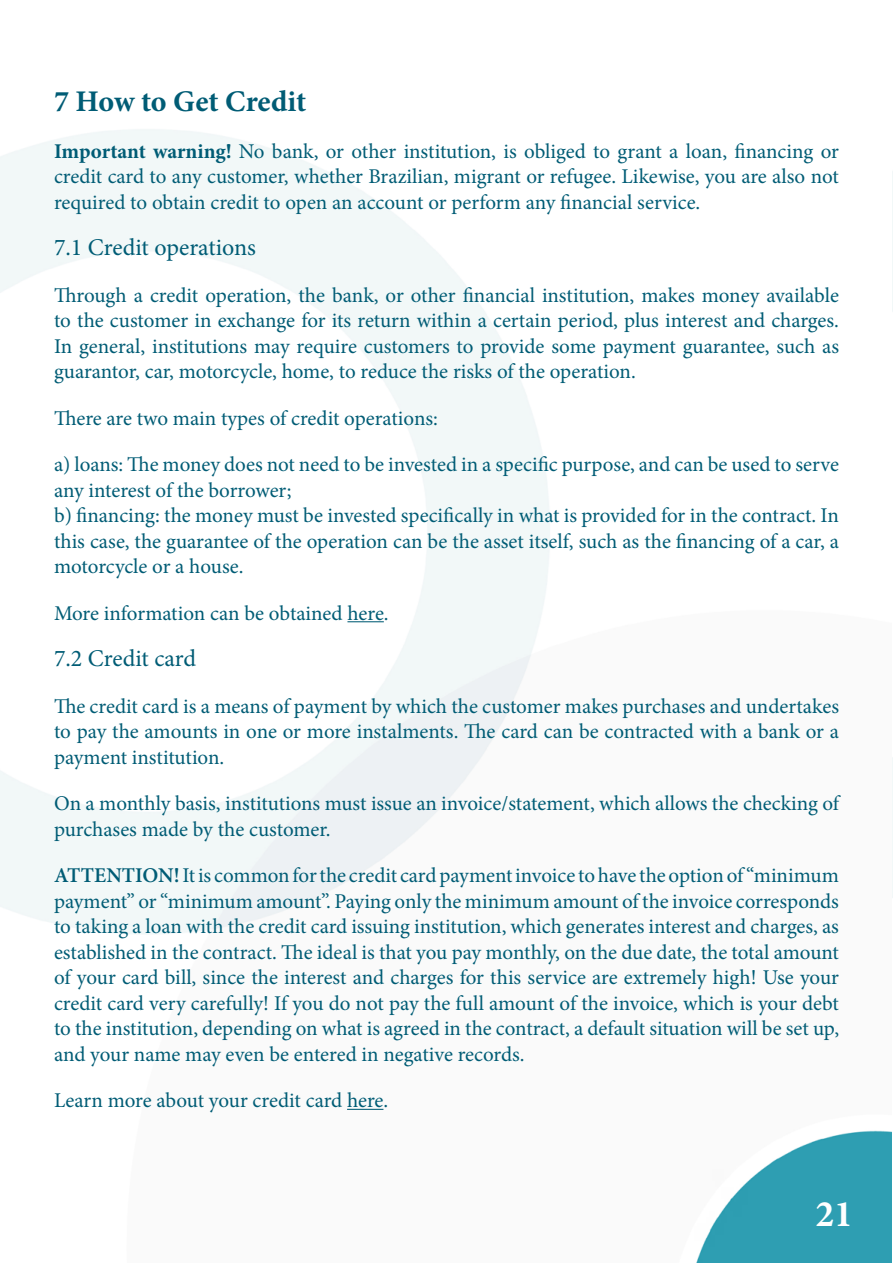
<style>
.page{position:relative;width:893px;height:1263px;background:#fff}
.page>*{position:absolute;margin:0;border:0;box-sizing:border-box;transform-origin:0 0}
.t1{font:700 37.5px "Minion Pro";color:#fff}
.t2{font:700 30px "Minion Pro";color:#005c75}
.t3{font:24px "Minion Pro";color:#005c75}
.t4{font:21px/25.5px "Minion Pro";letter-spacing:-.005em;color:#005c75;text-align:justify}
.s1{font-weight:700}
.s2{font-weight:600}
</style>
<div class="page">
<img style="left:0;top:129px;width:893px;height:1134px">
<hr style="left:347px;top:621px;width:37px;height:1px;background:#005c75">
<hr style="left:347px;top:1109px;width:36px;height:1px;background:#005c75">
<h2 class="t2" style="left:54px;top:80px;width:254px">7 How to Get Credit</h2>
<p class="t4" style="left:54px;top:138px;width:786px"><span class="s1">Important warning!</span> No bank, or other institution, is obliged to grant a loan, financing or credit card to any customer, whether Brazilian, migrant or refugee. Likewise, you are also not required to obtain credit to open an account or perform any financial service.</p>
<p class="t3" style="left:54px;top:231px;width:203px">7.1 Credit operations</p>
<p class="t4" style="left:54px;top:282px;width:786px">Through a credit operation, the bank, or other financial institution, makes money available to the customer in exchange for its return within a certain period, plus interest and charges.<br>In general, institutions may require customers to provide some payment guarantee, such as guarantor, car, motorcycle, home, to reduce the risks of the operation.</p>
<p class="t4" style="left:54px;top:405px;width:385px">There are two main types of credit operations:</p>
<p class="t4" style="left:54px;top:452px;width:787px;text-align:left">a) loans: The money does not need to be invested in a specific purpose, and can be used to serve any interest of the borrower;<br>b) financing: the money must be invested specifically in what is provided for in the contract. In this case, the guarantee of the operation can be the asset itself, such as the financing of a car, a motorcycle or a house.</p>
<p class="t4" style="left:54px;top:600px;width:336px">More information can be obtained here.</p>
<p class="t3" style="left:54px;top:642px;width:144px">7.2 Credit card</p>
<p class="t4" style="left:54px;top:693px;width:786px">The credit card is a means of payment by which the customer makes purchases and undertakes to pay the amounts in one or more instalments. The card can be contracted with a bank or a payment institution.</p>
<p class="t4" style="left:54px;top:791px;width:786px">On a monthly basis, institutions must issue an invoice/statement, which allows the checking of purchases made by the customer.</p>
<p class="t4" style="left:54px;top:863px;width:787px"><span class="s2">ATTENTION!</span> It is common for the credit card payment invoice to have the option of “minimum payment” or “minimum amount”. Paying only the minimum amount of the invoice corresponds to taking a loan with the credit card issuing institution, which generates interest and charges, as established in the contract. The ideal is that you pay monthly, on the due date, the total amount of your card bill, since the interest and charges for this service are extremely high! Use your credit card very carefully! If you do not pay the full amount of the invoice, which is your debt to the institution, depending on what is agreed in the contract, a default situation will be set up, and your name may even be entered in negative records.</p>
<p class="t4" style="left:54px;top:1088px;width:336px">Learn more about your credit card here.</p>
<h1 class="t1" style="left:815px;top:1188px;width:39px">21</h1>
</div>
